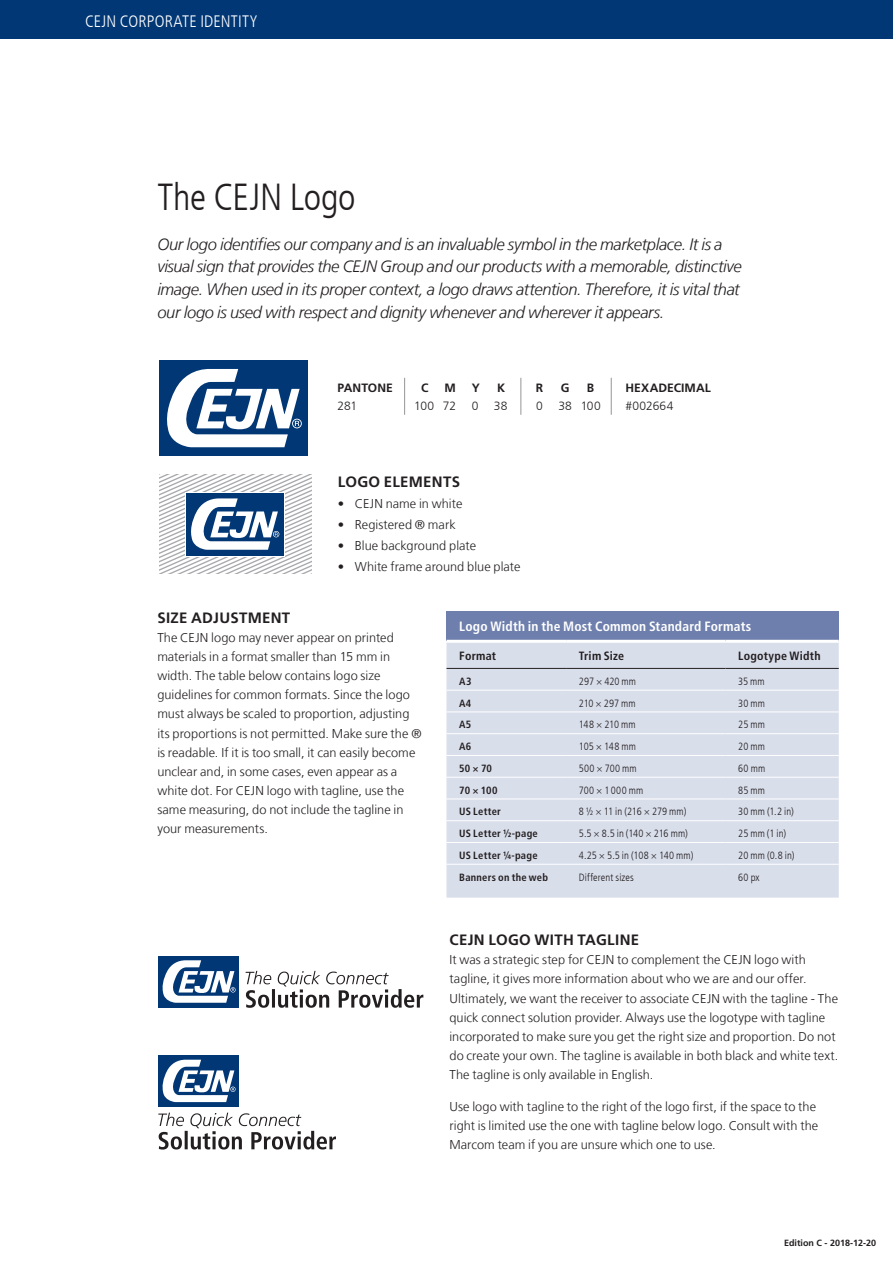
<style>
.page{position:relative;width:893px;height:1263px;background:#fff}
.page>*{position:absolute;margin:0;border:0;box-sizing:border-box;transform-origin:0 0}
.t1{font:300 condensed 37.5px "Frutiger LT Com";letter-spacing:-.01em;color:#231f20}
.t2{font:italic 300 16.5px/22.5px "Frutiger LT Com";letter-spacing:-.02em;color:#231f20}
.t3{font:300 condensed 16.5px "Frutiger LT Com";letter-spacing:.01em;color:#fff}
.t4{font:700 15px "Frutiger LT Com";letter-spacing:.02em;color:#231f20}
.t5{font:700 condensed 13.5px "Frutiger LT Com";letter-spacing:.015em;color:#fff}
.t6{font:300 12.75px/19.2px "Frutiger LT Com";letter-spacing:.005em;color:#231f20}
.t7{font:700 12.15px "Frutiger LT Com";letter-spacing:.005em;color:#231f20}
.t8{font:700 condensed 12px "Frutiger LT Com";letter-spacing:.02em;color:#231f20}
.t9{font:300 12px "Frutiger LT Com";letter-spacing:.005em;color:#231f20}
.t10{font:300 condensed 10.5px "Frutiger LT Com";letter-spacing:.015em;color:#231f20}
.t11{font:700 condensed 10.5px "Frutiger LT Com";letter-spacing:.025em;color:#231f20}
.t12{font:300 condensed 10.5px "Frutiger LT Com";letter-spacing:-.005em;color:#231f20}
.t13{font:700 9px "Frutiger LT Com";color:#231f20}
</style>
<div class="page">
<div style="left:0;top:0;width:893px;height:39px;background:#013775"></div>
<svg style="left:159px;top:474px;width:152px;height:99px"></svg>
<div style="left:159px;top:360px;width:149px;height:96px;background:#013775"></div>
<svg style="left:167px;top:369px;width:133px;height:78px"></svg>
<hr style="left:404px;top:378px;width:1px;height:37px;background:#939598">
<hr style="left:520px;top:378px;width:1px;height:37px;background:#939598">
<hr style="left:611px;top:378px;width:1px;height:37px;background:#939598">
<div style="left:446px;top:611px;width:393px;height:30px;background:#6e7fad"></div>
<div style="left:446px;top:643px;width:393px;height:255px;background:#d9deeb"></div>
<hr style="left:446px;top:690px;width:120px;height:1px;background:#fff">
<hr style="left:566px;top:690px;width:159px;height:1px;background:#fff">
<hr style="left:725px;top:690px;width:114px;height:1px;background:#fff">
<hr style="left:446px;top:711px;width:120px;height:1px;background:#fff">
<hr style="left:566px;top:711px;width:159px;height:1px;background:#fff">
<hr style="left:725px;top:711px;width:114px;height:1px;background:#fff">
<hr style="left:446px;top:733px;width:120px;height:1px;background:#fff">
<hr style="left:566px;top:733px;width:159px;height:1px;background:#fff">
<hr style="left:725px;top:733px;width:114px;height:1px;background:#fff">
<hr style="left:446px;top:755px;width:120px;height:1px;background:#fff">
<hr style="left:566px;top:755px;width:159px;height:1px;background:#fff">
<hr style="left:725px;top:755px;width:114px;height:1px;background:#fff">
<hr style="left:446px;top:777px;width:120px;height:1px;background:#fff">
<hr style="left:566px;top:777px;width:159px;height:1px;background:#fff">
<hr style="left:725px;top:777px;width:114px;height:1px;background:#fff">
<hr style="left:446px;top:798px;width:120px;height:1px;background:#fff">
<hr style="left:566px;top:798px;width:159px;height:1px;background:#fff">
<hr style="left:725px;top:798px;width:114px;height:1px;background:#fff">
<hr style="left:446px;top:820px;width:120px;height:1px;background:#fff">
<hr style="left:566px;top:820px;width:159px;height:1px;background:#fff">
<hr style="left:725px;top:820px;width:114px;height:1px;background:#fff">
<hr style="left:446px;top:842px;width:120px;height:1px;background:#fff">
<hr style="left:566px;top:842px;width:159px;height:1px;background:#fff">
<hr style="left:725px;top:842px;width:114px;height:1px;background:#fff">
<hr style="left:446px;top:864px;width:120px;height:1px;background:#fff">
<hr style="left:566px;top:864px;width:159px;height:1px;background:#fff">
<hr style="left:725px;top:864px;width:114px;height:1px;background:#fff">
<hr style="left:446px;top:640px;width:120px;height:3px;background:#fff">
<hr style="left:566px;top:640px;width:159px;height:3px;background:#fff">
<hr style="left:725px;top:640px;width:114px;height:3px;background:#fff">
<hr style="left:446px;top:668px;width:120px;height:1px;background:#231f20">
<hr style="left:566px;top:668px;width:159px;height:1px;background:#231f20">
<hr style="left:725px;top:668px;width:114px;height:1px;background:#231f20">
<div style="left:158px;top:1055px;width:81px;height:52px;background:#013775"></div>
<svg style="left:162px;top:1059px;width:74px;height:43px"></svg>
<svg style="left:158px;top:1113px;width:178px;height:36px"></svg>
<svg style="left:158px;top:1007px;width:81px;height:1px"></svg>
<div style="left:158px;top:956px;width:81px;height:51px;background:#013775"></div>
<svg style="left:162px;top:960px;width:74px;height:43px"></svg>
<svg style="left:246px;top:971px;width:177px;height:37px"></svg>
<p class="t3" style="left:85px;top:12px;width:174px">CEJN CORPORATE IDENTITY</p>
<p class="t1" style="left:157px;top:176px;width:200px">The CEJN Logo</p>
<p class="t2" style="left:157px;top:233px;width:586px">Our logo identifies our company and is an invaluable symbol in the marketplace. It is a visual sign that provides the CEJN Group and our products with a memorable, distinctive image. When used in its proper context, a logo draws attention. Therefore, it is vital that our logo is used with respect and dignity whenever and wherever it appears.</p>
<p class="t7" style="left:337px;top:380px;width:57px">PANTONE</p>
<p class="t7" style="left:421px;top:380px;width:85px">C M Y K</p>
<p class="t7" style="left:536px;top:380px;width:60px">R G B</p>
<p class="t7" style="left:625px;top:380px;width:87px">HEXADECIMAL</p>
<p class="t9" style="left:337px;top:398px;width:21px">281</p>
<p class="t9" style="left:414px;top:398px;width:44px">100 72</p>
<p class="t9" style="left:472px;top:398px;width:8px">0</p>
<p class="t9" style="left:494px;top:398px;width:15px">38</p>
<p class="t9" style="left:536px;top:398px;width:8px">0</p>
<p class="t9" style="left:558px;top:398px;width:44px">38 100</p>
<p class="t9" style="left:625px;top:398px;width:49px">#002664</p>
<p class="t4" style="left:338px;top:473px;width:124px">LOGO ELEMENTS</p>
<p class="t6" style="left:338px;top:494px;width:126px">• CEJN name in white</p>
<p class="t6" style="left:338px;top:515px;width:119px">• Registered ® mark</p>
<p class="t6" style="left:338px;top:536px;width:140px">• Blue background plate</p>
<p class="t6" style="left:338px;top:557px;width:184px">• White frame around blue plate</p>
<p class="t4" style="left:157px;top:609px;width:134px">SIZE ADJUSTMENT</p>
<p class="t6" style="left:157px;top:628px;width:266px">The CEJN logo may never appear on printed materials in a format smaller than 15 mm in width. The table below contains logo size guidelines for common formats. Since the logo must always be scaled to proportion, adjusting its proportions is not permitted. Make sure the ® is readable. If it is too small, it can easily become unclear and, in some cases, even appear as a white dot. For CEJN logo with tagline, use the same measuring, do not include the tagline in your measurements.</p>
<p class="t5" style="left:459px;top:619px;width:294px">Logo Width in the Most Common Standard Formats</p>
<p class="t8" style="left:459px;top:649px;width:38px">Format</p>
<p class="t8" style="left:579px;top:649px;width:47px">Trim Size</p>
<p class="t8" style="left:738px;top:649px;width:84px">Logotype Width</p>
<p class="t11" style="left:459px;top:675px;width:14px">A3</p>
<p class="t10" style="left:579px;top:675px;width:59px">297 × 420 mm</p>
<p class="t10" style="left:738px;top:675px;width:28px">35 mm</p>
<p class="t11" style="left:459px;top:697px;width:14px">A4</p>
<p class="t10" style="left:579px;top:697px;width:58px">210 × 297 mm</p>
<p class="t10" style="left:738px;top:697px;width:28px">30 mm</p>
<p class="t11" style="left:459px;top:718px;width:14px">A5</p>
<p class="t10" style="left:579px;top:719px;width:58px">148 × 210 mm</p>
<p class="t10" style="left:738px;top:719px;width:28px">25 mm</p>
<p class="t11" style="left:459px;top:740px;width:14px">A6</p>
<p class="t10" style="left:579px;top:740px;width:59px">105 × 148 mm</p>
<p class="t10" style="left:738px;top:740px;width:28px">20 mm</p>
<p class="t11" style="left:459px;top:762px;width:34px">50 × 70</p>
<p class="t10" style="left:579px;top:762px;width:59px">500 × 700 mm</p>
<p class="t10" style="left:738px;top:762px;width:28px">60 mm</p>
<p class="t11" style="left:459px;top:784px;width:40px">70 × 100</p>
<p class="t10" style="left:579px;top:784px;width:66px">700 × 1 000 mm</p>
<p class="t10" style="left:738px;top:784px;width:28px">85 mm</p>
<p class="t11" style="left:459px;top:805px;width:43px">US Letter</p>
<p class="t12" style="left:579px;top:806px;width:109px">8 ½ × 11 in (216 × 279 mm)</p>
<p class="t10" style="left:738px;top:806px;width:57px">30 mm (1.2 in)</p>
<p class="t11" style="left:459px;top:827px;width:80px">US Letter ½-page</p>
<p class="t10" style="left:579px;top:827px;width:111px">5.5 × 8.5 in (140 × 216 mm)</p>
<p class="t10" style="left:738px;top:827px;width:49px">25 mm (1 in)</p>
<p class="t11" style="left:459px;top:849px;width:80px">US Letter ¼-page</p>
<p class="t10" style="left:579px;top:849px;width:116px">4.25 × 5.5 in (108 × 140 mm)</p>
<p class="t10" style="left:738px;top:849px;width:58px">20 mm (0.8 in)</p>
<p class="t11" style="left:459px;top:871px;width:90px">Banners on the web</p>
<p class="t10" style="left:579px;top:871px;width:57px">Different sizes</p>
<p class="t10" style="left:738px;top:871px;width:23px">60 px</p>
<p class="t4" style="left:449px;top:931px;width:191px">CEJN LOGO WITH TAGLINE</p>
<p class="t6" style="left:449px;top:950px;width:390px">It was a strategic step for CEJN to complement the CEJN logo with tagline, it gives more information about who we are and our offer.<br>Ultimately, we want the receiver to associate CEJN with the tagline - The quick connect solution provider. Always use the logotype with tagline incorporated to make sure you get the right size and proportion. Do not do create your own. The tagline is available in both black and white text.<br>The tagline is only available in English.</p>
<p class="t6" style="left:449px;top:1097px;width:370px">Use logo with tagline to the right of the logo first, if the space to the right is limited use the one with tagline below logo. Consult with the<br>Marcom team if you are unsure which one to use.</p>
<p class="t13" style="left:784px;top:1238px;width:94px">Edition C - 2018-12-20</p>
</div>
